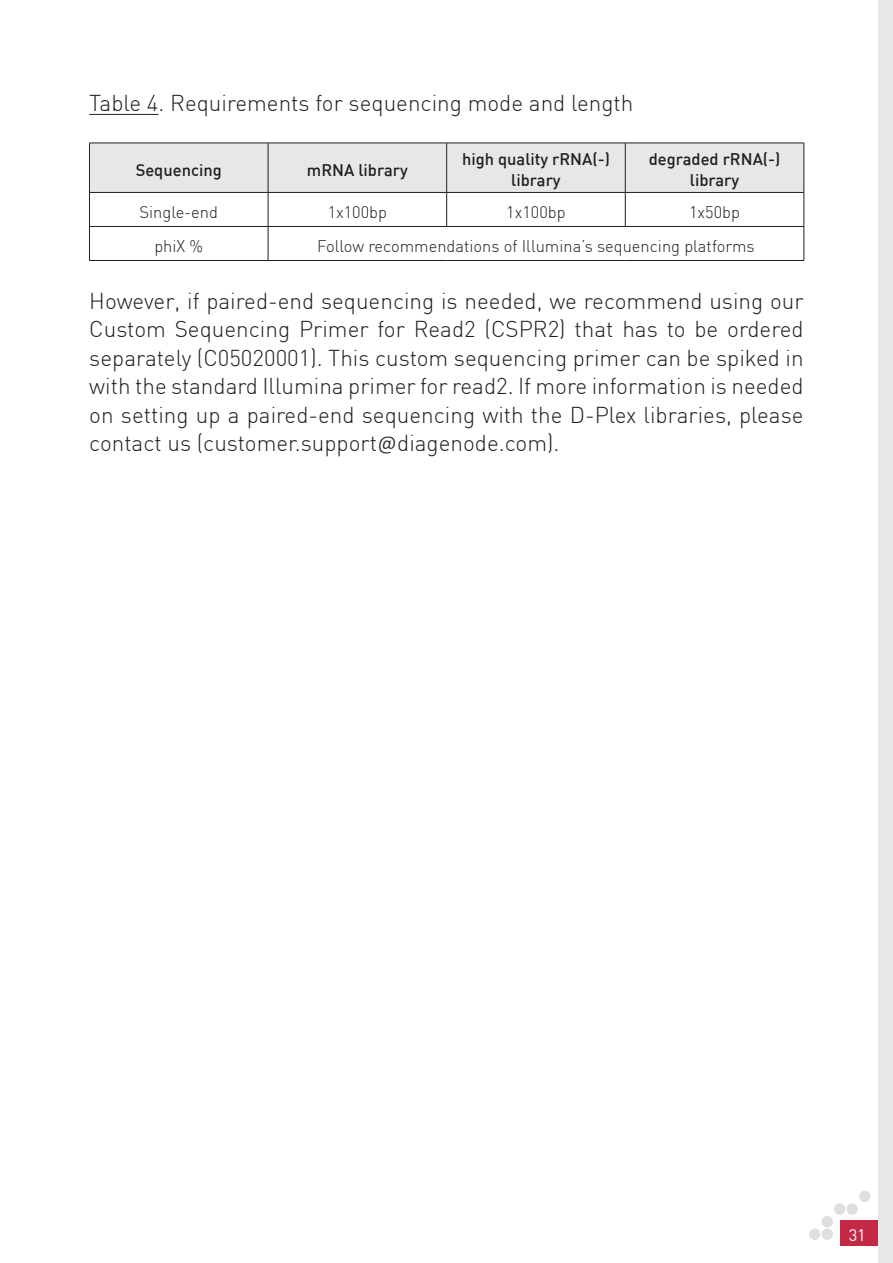
<style>
.page{position:relative;width:893px;height:1263px;background:#fff}
.page>*{position:absolute;margin:0;border:0;box-sizing:border-box;transform-origin:0 0}
.BODY{font:300 22.5px/28.5px "DIN";color:#231f20;text-align:justify}
.TAB{font:300 16.5px "DIN";color:#231f20}
.TAB_ENTETE{font:500 16.5px/21px "DIN";color:#231f20;text-align:center}
.t1{font:16.5px "DIN";color:#fff}
.s1{font-family:"Calibri"}
</style>
<div class="page">
<div style="left:840px;top:1220px;width:53px;height:26px;background:#c32845"></div>
<div style="left:878px;top:0;width:15px;height:1263px;background:#e6e7e9"></div>
<div style="left:821px;top:1228px;width:12px;height:12px;background:#dfdfdf;border-radius:50%"></div>
<div style="left:809px;top:1228px;width:11px;height:12px;background:#dfdfdf;border-radius:50%"></div>
<div style="left:821px;top:1216px;width:12px;height:11px;background:#dfdfdf;border-radius:50%"></div>
<div style="left:834px;top:1203px;width:11px;height:12px;background:#dfdfdf;border-radius:50%"></div>
<div style="left:847px;top:1203px;width:11px;height:12px;background:#dfdfdf;border-radius:50%"></div>
<div style="left:859px;top:1191px;width:11px;height:11px;background:#dfdfdf;border-radius:50%"></div>
<hr style="left:89px;top:114px;width:70px;height:1px;background:#231f20">
<div style="left:90px;top:144px;width:714px;height:48px;background:#e6e7e9"></div>
<hr style="left:89px;top:143px;width:179px;height:1px;background:#231f20">
<hr style="left:89px;top:143px;width:1px;height:49px;background:#231f20">
<hr style="left:268px;top:143px;width:179px;height:1px;background:#231f20">
<hr style="left:268px;top:143px;width:1px;height:49px;background:#231f20">
<hr style="left:447px;top:143px;width:178px;height:1px;background:#231f20">
<hr style="left:446px;top:143px;width:1px;height:49px;background:#231f20">
<hr style="left:625px;top:143px;width:179px;height:1px;background:#231f20">
<hr style="left:625px;top:143px;width:1px;height:49px;background:#231f20">
<hr style="left:804px;top:143px;width:1px;height:49px;background:#231f20">
<hr style="left:89px;top:192px;width:179px;height:1px;background:#231f20">
<hr style="left:89px;top:193px;width:1px;height:33px;background:#231f20">
<hr style="left:268px;top:192px;width:179px;height:1px;background:#231f20">
<hr style="left:268px;top:193px;width:1px;height:33px;background:#231f20">
<hr style="left:447px;top:192px;width:178px;height:1px;background:#231f20">
<hr style="left:446px;top:193px;width:1px;height:33px;background:#231f20">
<hr style="left:625px;top:192px;width:179px;height:1px;background:#231f20">
<hr style="left:625px;top:193px;width:1px;height:33px;background:#231f20">
<hr style="left:804px;top:193px;width:1px;height:33px;background:#231f20">
<hr style="left:89px;top:226px;width:179px;height:1px;background:#231f20">
<hr style="left:89px;top:227px;width:1px;height:33px;background:#231f20">
<hr style="left:268px;top:226px;width:179px;height:1px;background:#231f20">
<hr style="left:268px;top:227px;width:1px;height:33px;background:#231f20">
<hr style="left:447px;top:226px;width:178px;height:1px;background:#231f20">
<hr style="left:625px;top:226px;width:179px;height:1px;background:#231f20">
<hr style="left:804px;top:227px;width:1px;height:33px;background:#231f20">
<hr style="left:89px;top:260px;width:179px;height:1px;background:#231f20">
<hr style="left:268px;top:260px;width:179px;height:1px;background:#231f20">
<hr style="left:447px;top:260px;width:178px;height:1px;background:#231f20">
<hr style="left:625px;top:260px;width:179px;height:1px;background:#231f20">
<p class="BODY" style="left:89px;top:89px;width:546px">Table 4. Requirements for sequencing mode and length</p>
<p class="TAB_ENTETE" style="left:136px;top:159px;width:88px">Sequencing</p>
<p class="TAB_ENTETE" style="left:307px;top:159px;width:102px">mRNA library</p>
<p class="TAB_ENTETE" style="left:462px;top:148px;width:149px">high quality rRNA(-) library</p>
<p class="TAB_ENTETE" style="left:649px;top:148px;width:133px">degraded rRNA(-) library</p>
<p class="TAB" style="left:139px;top:201px;width:80px">Single-end</p>
<p class="TAB" style="left:328px;top:201px;width:61px">1x100bp</p>
<p class="TAB" style="left:506px;top:201px;width:61px">1x100bp</p>
<p class="TAB" style="left:689px;top:201px;width:52px">1x50bp</p>
<p class="TAB" style="left:154px;top:235px;width:50px">phiX %</p>
<p class="TAB" style="left:317px;top:235px;width:439px">Follow recommendations of Illumina’s sequencing platforms</p>
<p class="BODY" style="left:89px;top:286px;width:716px">However, if paired-end sequencing is needed, we recommend using our Custom Sequencing Primer for Read2 (CSPR2) that has to be ordered separately (C05020001). This custom sequencing primer can be spiked in with the standard Illumina primer for read2. If more information is needed on setting up a paired-end sequencing with the D-Plex libraries, please contact us (customer.support<span class="s1">@</span>diagenode.com).</p>
<p class="t1" style="left:849px;top:1225px;width:18px">31</p>
</div>
